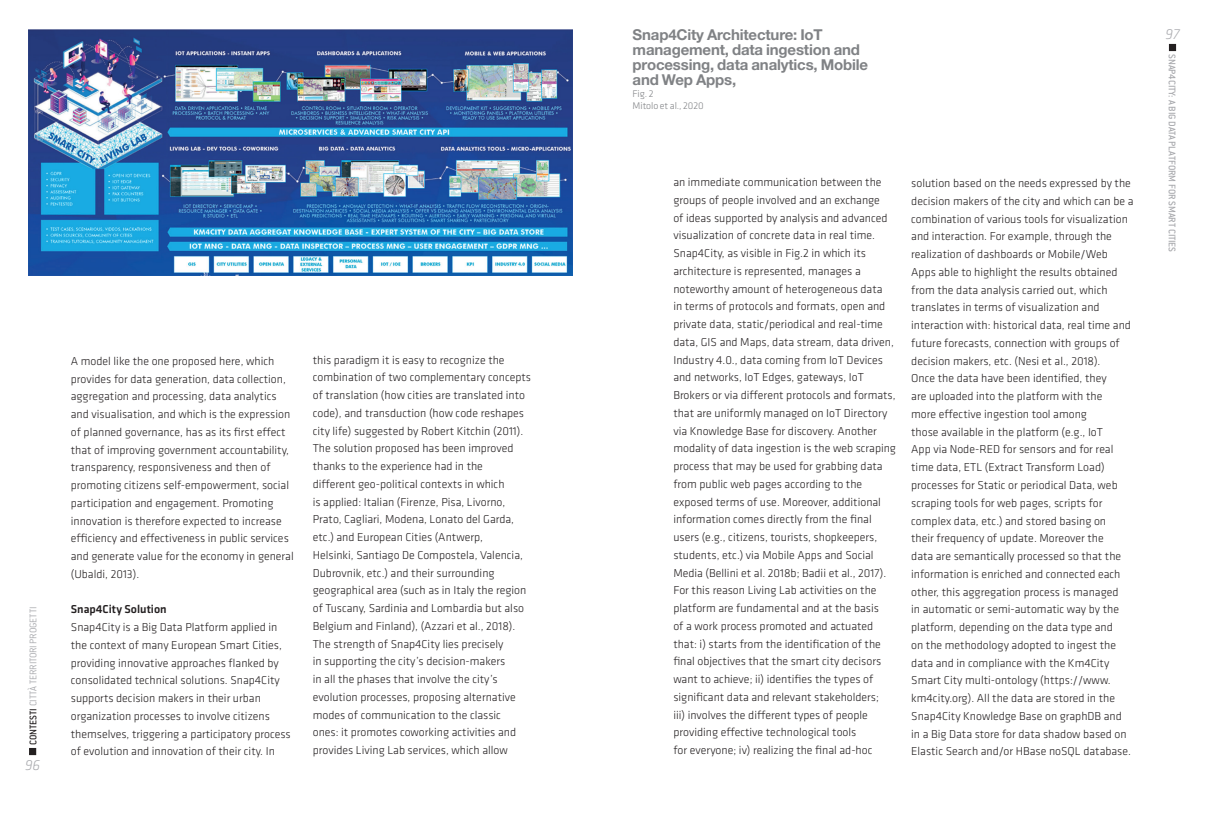
<style>
.page{position:relative;width:1205px;height:815px;background:#fff}
.page>*{position:absolute;margin:0;border:0;box-sizing:border-box;transform-origin:0 0}
.t1{font:700 15px/15px "Helvetica Neue LT Pro";letter-spacing:-.01em;color:#808285}
.t2{font:italic 300 15px "Klavika";color:#a8a9ad}
.t3{font:300 11.88px/17.8px "Klavika";color:#231f20}
.t4{font:500 11.88px "Klavika";color:#231f20}
.t5{font:500 10.62px "Conduit ITC";letter-spacing:-.01em;color:#a8a9ad}
.t6{font:300 10.62px "Conduit ITC";letter-spacing:-.01em;color:#a8a9ad}
.t7{font:300 10px/12px "Klavika";letter-spacing:-.01em;color:#808285}
.s1{font-weight:500;color:#231f20}
</style>
<div class="page">
<div style="left:29px;top:748px;width:7px;height:7px;border:1px solid #231f20"></div>
<div style="left:1169px;top:44px;width:7px;height:7px;border:1px solid #231f20"></div>
<img style="left:28px;top:29px;width:544px;height:247px">
<p class="t6" style="left:27px;top:745px;width:140px;rotate:-90deg"><span class="s1">CONTESTI</span> CITTÀ TERRITORI PROGETTI</p>
<p class="t2" style="left:25px;top:756px;width:17px">96</p>
<p class="t3" style="left:71px;top:352px;width:224px">A model like the one proposed here, which provides for data generation, data collection, aggregation and processing, data analytics and visualisation, and which is the expression of planned governance, has as its first effect that of improving government accountability, transparency, responsiveness and then of promoting citizens self-empowerment, social participation and engagement. Promoting innovation is therefore expected to increase efficiency and effectiveness in public services and generate value for the economy in general (Ubaldi, 2013).</p>
<p class="t4" style="left:71px;top:603px;width:97px">Snap4City Solution</p>
<p class="t3" style="left:71px;top:618px;width:221px">Snap4City is a Big Data Platform applied in the context of many European Smart Cities, providing innovative approaches flanked by consolidated technical solutions. Snap4City supports decision makers in their urban organization processes to involve citizens themselves, triggering a participatory process of evolution and innovation of their city. In</p>
<p class="t3" style="left:313px;top:351px;width:220px">this paradigm it is easy to recognize the combination of two complementary concepts of translation (how cities are translated into code), and transduction (how code reshapes city life) suggested by Robert Kitchin (2011).<br>The solution proposed has been improved thanks to the experience had in the<br>different geo-political contexts in which<br>is applied: Italian (Firenze, Pisa, Livorno, Prato, Cagliari, Modena, Lonato del Garda, etc.) and European Cities (Antwerp,<br>Helsinki, Santiago De Compostela, Valencia, Dubrovnik, etc.) and their surrounding geographical area (such as in Italy the region of Tuscany, Sardinia and Lombardia but also Belgium and Finland), (Azzari et al., 2018).<br>The strength of Snap4City lies precisely<br>in supporting the city’s decision-makers<br>in all the phases that involve the city’s evolution processes, proposing alternative modes of communication to the classic<br>ones: it promotes coworking activities and provides Living Lab services, which allow</p>
<p class="t1" style="left:632px;top:26px;width:237px">Snap4City Architecture: IoT management, data ingestion and processing, data analytics, Mobile and Wep Apps,</p>
<p class="t7" style="left:632px;top:88px;width:73px">Fig. 2<br>Mitolo et al., 2020</p>
<p class="t3" style="left:673px;top:173px;width:224px">an immediate communication between the groups of people involved and an exchange<br>of ideas supported by analysis and advanced visualization of concrete data in real time.<br>Snap4City, as visible in Fig.2 in which its architecture is represented, manages a noteworthy amount of heterogeneous data<br>in terms of protocols and formats, open and private data, static/periodical and real-time data, GIS and Maps, data stream, data driven, Industry 4.0., data coming from IoT Devices and networks, IoT Edges, gateways, IoT Brokers or via different protocols and formats, that are uniformly managed on IoT Directory via Knowledge Base for discovery. Another modality of data ingestion is the web scraping process that may be used for grabbing data from public web pages according to the exposed terms of use. Moreover, additional information comes directly from the final users (e.g., citizens, tourists, shopkeepers, students, etc.) via Mobile Apps and Social Media (Bellini et al. 2018b; Badii et al., 2017).<br>For this reason Living Lab activities on the platform are fundamental and at the basis<br>of a work process promoted and actuated that: i) starts from the identification of the final objectives that the smart city decisors want to achieve; ii) identifies the types of significant data and relevant stakeholders;<br>iii) involves the different types of people providing effective technological tools<br>for everyone; iv) realizing the final ad-hoc</p>
<p class="t3" style="left:911px;top:175px;width:224px">solution based on the needs expressed by the decision makers of the city and which can be a combination of various tools for visualization and interaction. For example, through the realization of dashboards or Mobile/Web Apps able to highlight the results obtained from the data analysis carried out, which translates in terms of visualization and interaction with: historical data, real time and future forecasts, connection with groups of decision makers, etc. (Nesi et al., 2018).<br>Once the data have been identified, they<br>are uploaded into the platform with the<br>more effective ingestion tool among<br>those available in the platform (e.g., IoT<br>App via Node-RED for sensors and for real time data, ETL (Extract Transform Load) processes for Static or periodical Data, web scraping tools for web pages, scripts for complex data, etc.) and stored basing on<br>their frequency of update. Moreover the<br>data are semantically processed so that the information is enriched and connected each other, this aggregation process is managed<br>in automatic or semi-automatic way by the platform, depending on the data type and<br>on the methodology adopted to ingest the data and in compliance with the Km4City Smart City multi-ontology (https://www. km4city.org). All the data are stored in the Snap4City Knowledge Base on graphDB and in a Big Data store for data shadow based on Elastic Search and/or HBase noSQL database.</p>
<p class="t2" style="left:1165px;top:25px;width:15px">97</p>
<p class="t5" style="left:1178px;top:54px;width:200px;rotate:90deg">SNAP4CITY: A BIG DATA PLATFORM FOR SMART CITIES</p>
</div>
